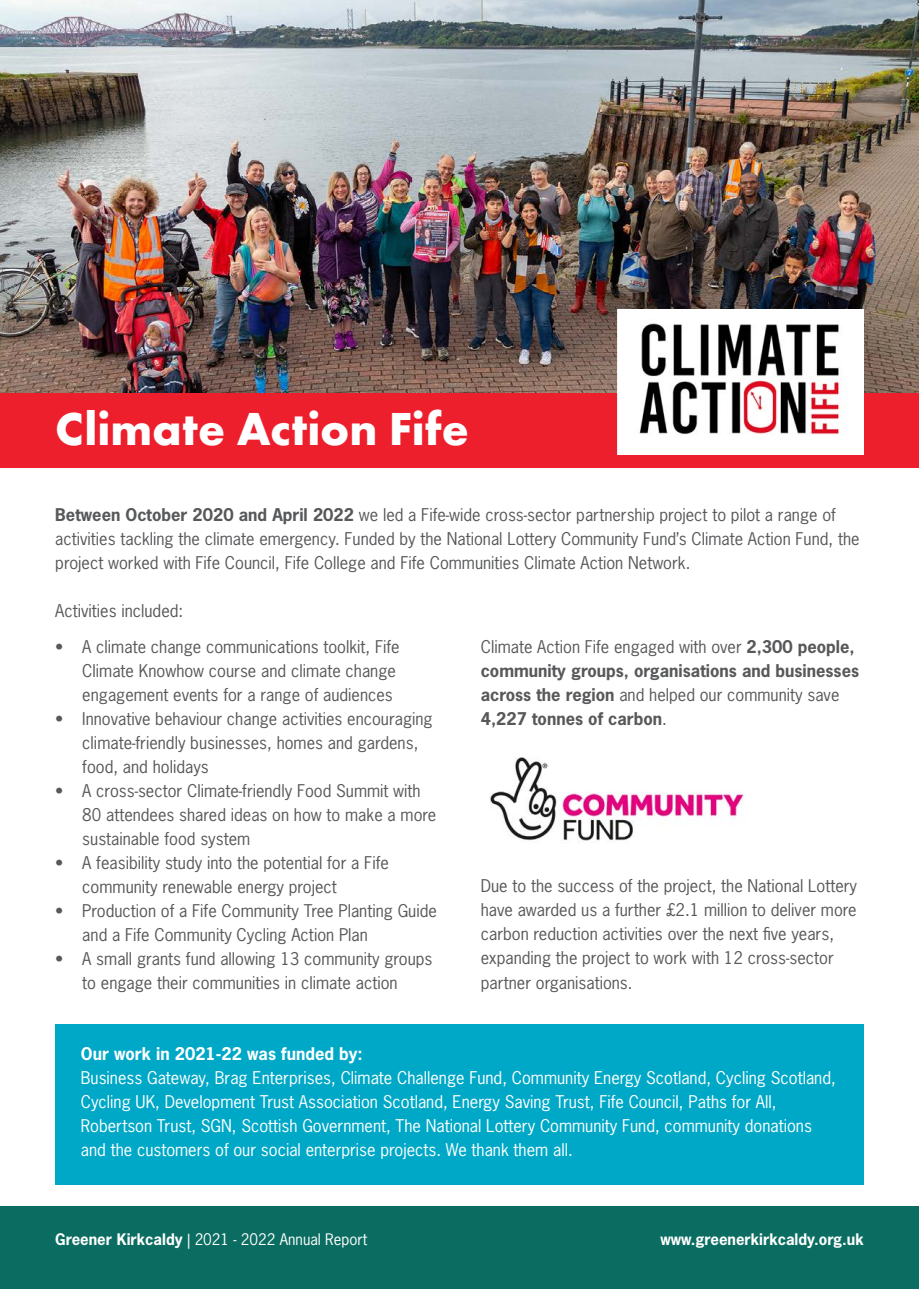
<style>
.page{position:relative;width:919px;height:1289px;background:#fff}
.page>*{position:absolute;margin:0;border:0;box-sizing:border-box;transform-origin:0 0}
.t1{font:700 48px "Futura PT";letter-spacing:.005em;color:#fff}
.t2{font:16.5px/24px "News Gothic Std";color:#57585a}
.t3{font:16.5px/24px "News Gothic Std";color:#fff}
.t4{font:700 16.5px/24px "News Gothic Std";color:#57585a}
.t5{font:700 16.5px "News Gothic Std";color:#fff}
.t6{font:15px "News Gothic Std";color:#fff}
.t7{font:700 15px "News Gothic Std";color:#fff}
.s1{font-weight:700}
.s2{font-weight:400}
</style>
<div class="page">
<div style="left:0;top:1205px;width:918px;height:83px;background:#0b6d61"></div>
<div style="left:55px;top:1024px;width:808px;height:160px;background:#00a8c7"></div>
<img style="left:0;top:0;width:918px;height:393px">
<div style="left:0;top:393px;width:918px;height:75px;background:#ee1f2d"></div>
<img style="left:490px;top:757px;width:255px;height:84px">
<img style="left:617px;top:309px;width:246px;height:145px">
<p class="t1" style="left:55px;top:398px;width:415px">Climate Action Fife</p>
<p class="t2" style="left:55px;top:503px;width:805px"><span class="s1">Between October 2020 and April 2022</span> we led a Fife-wide cross-sector partnership project to pilot a range of activities tackling the climate emergency. Funded by the National Lottery Community Fund’s Climate Action Fund, the project worked with Fife Council, Fife College and Fife Communities Climate Action Network.</p>
<p class="t2" style="left:55px;top:599px;width:129px">Activities included:</p>
<p class="t2" style="left:82px;top:634px;width:319px;text-indent:-27px">• A climate change communications toolkit, Fife<br>Climate Knowhow course and climate change engagement events for a range of audiences</p>
<p class="t2" style="left:82px;top:706px;width:352px;text-indent:-27px">• Innovative behaviour change activities encouraging climate-friendly businesses, homes and gardens, food, and holidays</p>
<p class="t2" style="left:82px;top:778px;width:355px;text-indent:-27px">• A cross-sector Climate-friendly Food Summit with<br>80 attendees shared ideas on how to make a more sustainable food system</p>
<p class="t2" style="left:82px;top:850px;width:308px;text-indent:-27px">• A feasibility study into the potential for a Fife community renewable energy project</p>
<p class="t2" style="left:82px;top:898px;width:356px;text-indent:-27px">• Production of a Fife Community Tree Planting Guide and a Fife Community Cycling Action Plan</p>
<p class="t2" style="left:55px;top:946px;width:378px;text-align:center">• A small grants fund allowing 13 community groups to engage their communities in climate action</p>
<p class="t4" style="left:480px;top:634px;width:380px"><span class="s2">Climate Action Fife engaged with over</span> 2,300 people, community groups, organisations and businesses across the region <span class="s2">and helped our community save </span>4,227 tonnes of carbon<span class="s2">.</span></p>
<p class="t2" style="left:480px;top:874px;width:378px">Due to the success of the project, the National Lottery have awarded us a further £2.1 million to deliver more carbon reduction activities over the next five years, expanding the project to work with 12 cross-sector partner organisations.</p>
<p class="t5" style="left:81px;top:1042px;width:283px">Our work in 2021-22 was funded by:</p>
<p class="t3" style="left:81px;top:1065px;width:756px">Business Gateway, Brag Enterprises, Climate Challenge Fund, Community Energy Scotland, Cycling Scotland, Cycling UK, Development Trust Association Scotland, Energy Saving Trust, Fife Council, Paths for All, Robertson Trust, SGN, Scottish Government, The National Lottery Community Fund, community donations and the customers of our social enterprise projects. We thank them all.</p>
<p class="t6" style="left:55px;top:1229px;width:314px"><span class="s1">Greener Kirkcaldy</span> | 2021 - 2022 Annual Report</p>
<p class="t7" style="left:660px;top:1229px;width:205px">www.greenerkirkcaldy.org.uk</p>
</div>
